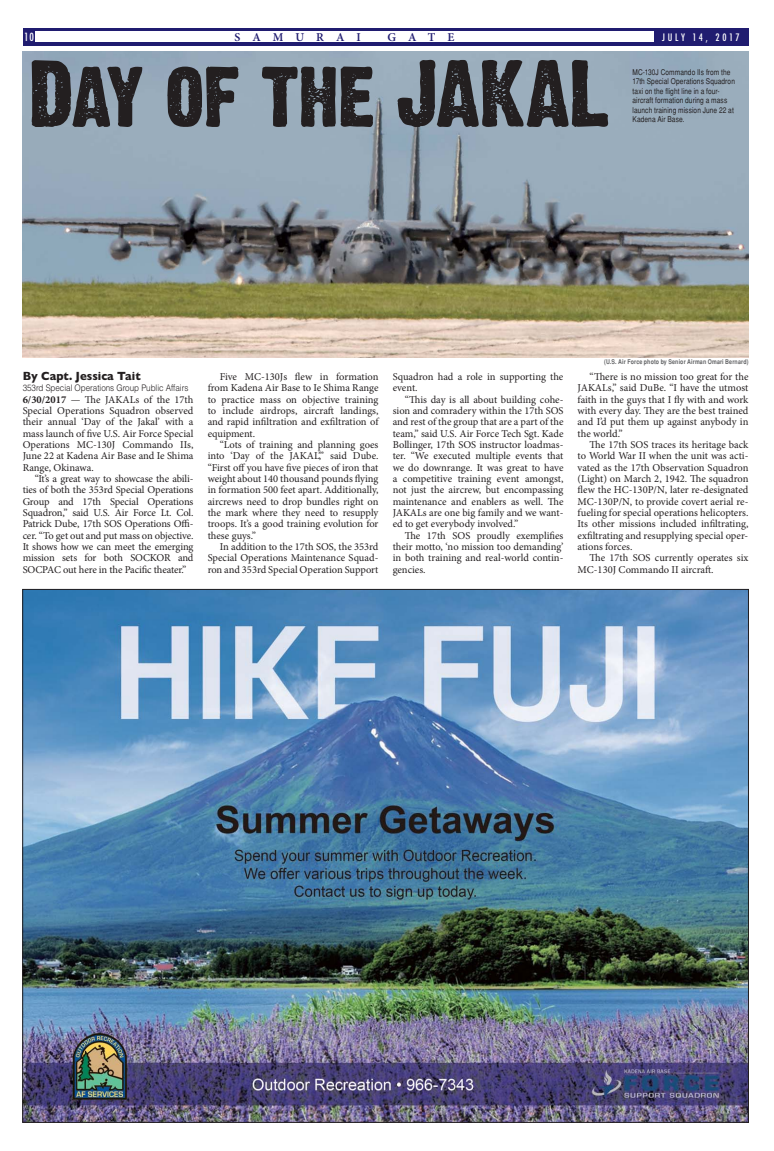
<style>
.page{position:relative;width:774px;height:1151px;background:#fff}
.page>*{position:absolute;margin:0;border:0;box-sizing:border-box;transform-origin:0 0}
.t1{font:700 12px "Gill Sans";color:#231f20;scale:.95 1}
.t2{font:600 12px "Minion Pro";letter-spacing:1em;color:#201c70}
.t3{font:500 condensed 11px "Futura";color:#fff}
.t4{font:10.5px/11.3px "Minion Pro";color:#231f20;text-align:justify}
.t5{font:500 condensed 10px "Futura";letter-spacing:.245em;color:#fff}
.t6{font:300 9px "Helvetica";letter-spacing:-.005em;color:#231f20;scale:.9 1}
.t7{font:condensed 8px/9.5px "Helvetica";letter-spacing:.01em;color:#231f20}
.t8{font:700 condensed 6.5px "Helvetica";letter-spacing:.02em;color:#636466}
.s1{font-weight:700}
</style>
<div class="page">
<div style="left:23px;top:28px;width:725px;height:17px;background:#201c70"></div>
<div style="left:35px;top:32px;width:618px;height:10px;background:#fff"></div>
<img style="left:23px;top:51px;width:725px;height:306px">
<img style="left:24px;top:591px;width:723px;height:530px">
<svg style="left:32px;top:60px;width:576px;height:67px;background:#606870"></svg>
<p class="t3" style="left:24px;top:31px;width:11px">10</p>
<p class="t2" style="left:234px;top:30px;width:128px">SAMURAI</p>
<p class="t2" style="left:388px;top:30px;width:68px">GATE</p>
<p class="t5" style="left:662px;top:31px;width:79px">JULY 14, 2017</p>
<p class="t7" style="left:632px;top:68px;width:104px">MC-130J Commando IIs from the<br>17th Special Operations Squadron taxi on the flight line in a four&shy;aircraft formation during a mass launch training mission June 22 at<br>Kadena Air Base.</p>
<p class="t1" style="left:23px;top:369px;width:126px">By Capt. Jessica Tait</p>
<p class="t6" style="left:23px;top:383px;width:186px">353rd Special Operations Group Public Affairs</p>
<p class="t4" style="left:23px;top:394px;width:172px"><span class="s1">6/30/2017</span> — The JAKALs of the 17th Special Operations Squadron observed their annual ‘Day of the Jakal’ with a mass launch of five U.S. Air Force Special Operations MC-130J Commando IIs, June 22 at Kadena Air Base and Ie Shima Range, Okinawa.</p>
<p class="t4" style="left:23px;top:474px;width:172px;text-indent:12px">“It’s a great way to showcase the abili&shy;ties of both the 353rd Special Operations Group and 17th Special Operations Squadron,” said U.S. Air Force Lt. Col.<br>Patrick Dube, 17th SOS Operations Offi&shy;cer. “To get out and put mass on objective.<br>It shows how we can meet the emerging mission sets for both SOCKOR and SOCPAC out here in the Pacific theater.”</p>
<p class="t4" style="left:208px;top:372px;width:172px;text-indent:12px">Five MC-130Js flew in formation from Kadena Air Base to Ie Shima Range to practice mass on objective training to include airdrops, aircraft landings, and rapid infiltration and exfiltration of equipment.</p>
<p class="t4" style="left:208px;top:440px;width:172px;text-indent:12px">“Lots of training and planning goes into ‘Day of the JAKAL’,” said Dube. “First off you have five pieces of iron that weight about 140 thousand pounds flying in formation 500 feet apart. Additionally, aircrews need to drop bundles right on the mark where they need to resupply troops. It’s a good training evolution for these guys.”</p>
<p class="t4" style="left:208px;top:542px;width:172px;text-indent:12px">In addition to the 17th SOS, the 353rd Special Operations Maintenance Squad&shy;ron and 353rd Special Operation Support</p>
<p class="t4" style="left:393px;top:372px;width:172px">Squadron had a role in supporting the event.</p>
<p class="t4" style="left:393px;top:394px;width:172px;text-indent:12px">“This day is all about building cohe&shy;sion and comradery within the 17th SOS and rest of the group that are a part of the team,” said U.S. Air Force Tech Sgt. Kade Bollinger, 17th SOS instructor loadmas&shy;ter. “We executed multiple events that we do downrange. It was great to have a competitive training event amongst, not just the aircrew, but encompassing maintenance and enablers as well. The JAKALs are one big family and we want&shy;ed to get everybody involved.”</p>
<p class="t4" style="left:393px;top:530px;width:172px;text-indent:12px">The 17th SOS proudly exemplifies their motto, ‘no mission too demanding’ in both training and real-world contin&shy;gencies.</p>
<p class="t8" style="left:604px;top:359px;width:146px">(U.S. Air Force photo by Senior Airman Omari Bernard)</p>
<p class="t4" style="left:578px;top:372px;width:172px;text-indent:12px">“There is no mission too great for the JAKALs,” said DuBe. “I have the utmost faith in the guys that I fly with and work with every day. They are the best trained and I’d put them up against anybody in the world.”</p>
<p class="t4" style="left:578px;top:440px;width:172px;text-indent:12px">The 17th SOS traces its heritage back to World War II when the unit was acti&shy;vated as the 17th Observation Squadron (Light) on March 2, 1942. The squadron flew the HC-130P/N, later re-designated MC-130P/N, to provide covert aerial re&shy;fueling for special operations helicopters.<br>Its other missions included infiltrating, exfiltrating and resupplying special oper&shy;ations forces.</p>
<p class="t4" style="left:578px;top:553px;width:172px;text-indent:12px">The 17th SOS currently operates six<br>MC-130J Commando II aircraft.</p>
</div>
